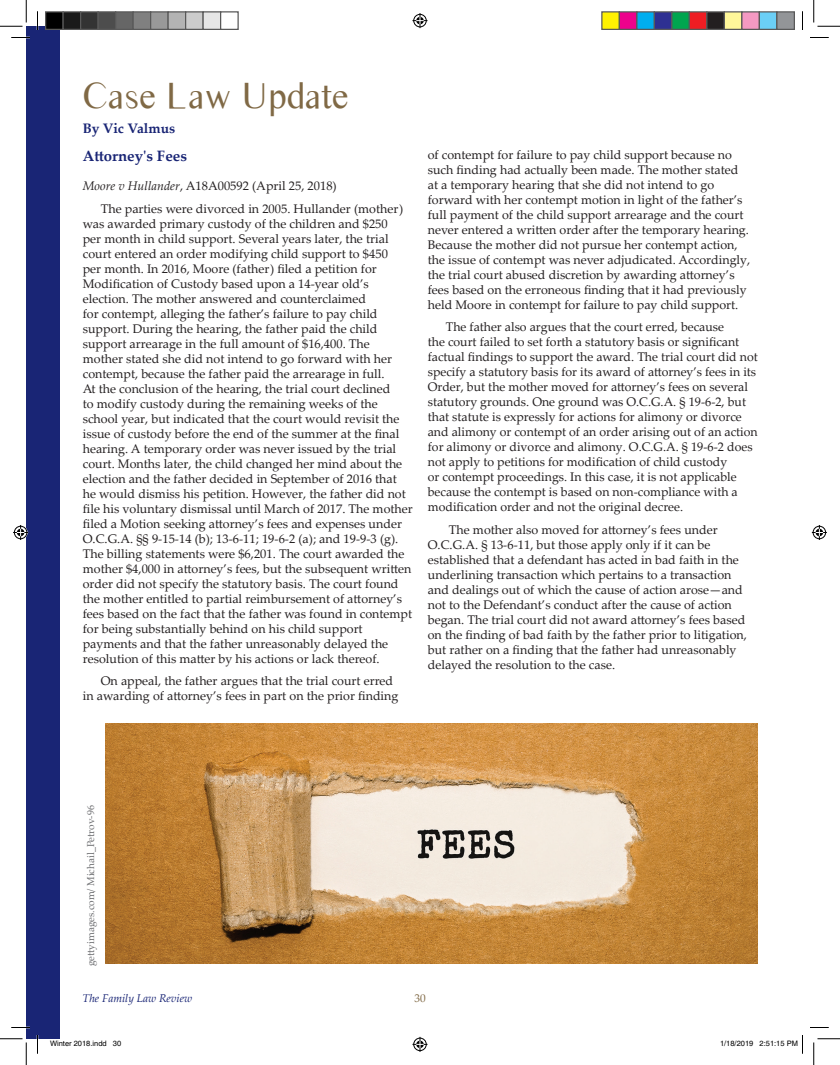
<style>
.page{position:relative;width:840px;height:1065px;background:#fff}
.page>*{position:absolute;margin:0;border:0;box-sizing:border-box;transform-origin:0 0}
.t1{font:37.5px "Times Sans Serif";color:#806945}
.t2{font:700 15px "Palatino Linotype";color:#192575}
.t3{font:700 13.75px "Palatino Linotype";color:#192575}
.t4{font:12.5px/15px "Palatino Linotype";color:#231f20}
.t5{font:italic 11.25px "Palatino Linotype";color:#192575}
.t6{font:11.25px "Palatino Linotype";color:#806945}
.t7{font:10px "Palatino Linotype";color:#6c6d70}
.t8{font:7.5px "Helvetica";color:#000}
.s1{font-style:italic}
</style>
<div class="page">
<div style="left:26px;top:26px;width:34px;height:1013px;background:#192575"></div>
<img style="left:105px;top:724px;width:653px;height:240px">
<svg style="left:11px;top:37px;width:19px;height:1px"></svg>
<svg style="left:810px;top:37px;width:19px;height:1px"></svg>
<svg style="left:11px;top:1027px;width:19px;height:1px"></svg>
<svg style="left:810px;top:1027px;width:19px;height:1px"></svg>
<svg style="left:37px;top:11px;width:1px;height:19px"></svg>
<svg style="left:37px;top:1035px;width:1px;height:19px"></svg>
<svg style="left:802px;top:11px;width:1px;height:19px"></svg>
<svg style="left:0;top:0;width:27px;height:27px"></svg>
<svg style="left:0;top:1039px;width:27px;height:26px"></svg>
<svg style="left:814px;top:0;width:26px;height:27px"></svg>
<svg style="left:814px;top:1039px;width:26px;height:26px"></svg>
<svg style="left:412px;top:13px;width:16px;height:15px"></svg>
<svg style="left:412px;top:1037px;width:16px;height:15px"></svg>
<svg style="left:13px;top:525px;width:15px;height:15px"></svg>
<svg style="left:812px;top:525px;width:15px;height:15px"></svg>
<div style="left:46px;top:12px;width:17px;height:17px;background:#000"></div>
<div style="left:45px;top:11px;width:19px;height:19px;border:1px solid #595959"></div>
<div style="left:63px;top:12px;width:18px;height:17px;background:#1a1a1a"></div>
<div style="left:62px;top:11px;width:19px;height:19px;border:1px solid #595959"></div>
<div style="left:81px;top:12px;width:17px;height:17px;background:#333"></div>
<div style="left:80px;top:11px;width:19px;height:19px;border:1px solid #595959"></div>
<div style="left:98px;top:12px;width:18px;height:17px;background:#4d4d4d"></div>
<div style="left:98px;top:11px;width:18px;height:19px;border:1px solid #595959"></div>
<div style="left:116px;top:12px;width:17px;height:17px;background:#666"></div>
<div style="left:115px;top:11px;width:19px;height:19px;border:1px solid #595959"></div>
<div style="left:133px;top:12px;width:18px;height:17px;background:#808080"></div>
<div style="left:132px;top:11px;width:19px;height:19px;border:1px solid #595959"></div>
<div style="left:151px;top:12px;width:17px;height:17px;background:#999"></div>
<div style="left:150px;top:11px;width:19px;height:19px;border:1px solid #595959"></div>
<div style="left:168px;top:12px;width:18px;height:17px;background:#b3b3b3"></div>
<div style="left:168px;top:11px;width:18px;height:19px;border:1px solid #595959"></div>
<div style="left:186px;top:12px;width:17px;height:17px;background:#ccc"></div>
<div style="left:185px;top:11px;width:19px;height:19px;border:1px solid #595959"></div>
<div style="left:203px;top:12px;width:18px;height:17px;background:#e6e6e6"></div>
<div style="left:202px;top:11px;width:19px;height:19px;border:1px solid #595959"></div>
<div style="left:220px;top:11px;width:19px;height:19px;border:1px solid #595959"></div>
<div style="left:602px;top:12px;width:17px;height:17px;background:#fff101"></div>
<div style="left:601px;top:11px;width:19px;height:19px;border:1px solid #595959"></div>
<div style="left:619px;top:12px;width:18px;height:17px;background:#ed028c"></div>
<div style="left:619px;top:11px;width:19px;height:19px;border:1px solid #595959"></div>
<div style="left:637px;top:12px;width:17px;height:17px;background:#00aeef"></div>
<div style="left:636px;top:11px;width:19px;height:19px;border:1px solid #595959"></div>
<div style="left:654px;top:12px;width:18px;height:17px;background:#2e3092"></div>
<div style="left:654px;top:11px;width:18px;height:19px;border:1px solid #595959"></div>
<div style="left:672px;top:12px;width:17px;height:17px;background:#00a54f"></div>
<div style="left:671px;top:11px;width:19px;height:19px;border:1px solid #595959"></div>
<div style="left:689px;top:12px;width:18px;height:17px;background:#ee1d23"></div>
<div style="left:689px;top:11px;width:19px;height:19px;border:1px solid #595959"></div>
<div style="left:707px;top:12px;width:17px;height:17px;background:#231f20"></div>
<div style="left:706px;top:11px;width:19px;height:19px;border:1px solid #595959"></div>
<div style="left:724px;top:12px;width:18px;height:17px;background:#fff79a"></div>
<div style="left:724px;top:11px;width:18px;height:19px;border:1px solid #595959"></div>
<div style="left:742px;top:12px;width:17px;height:17px;background:#f499c2"></div>
<div style="left:741px;top:11px;width:19px;height:19px;border:1px solid #595959"></div>
<div style="left:759px;top:12px;width:18px;height:17px;background:#6bcff6"></div>
<div style="left:759px;top:11px;width:19px;height:19px;border:1px solid #595959"></div>
<div style="left:777px;top:12px;width:17px;height:17px;background:#939598"></div>
<div style="left:776px;top:11px;width:19px;height:19px;border:1px solid #595959"></div>
<svg style="left:802px;top:1035px;width:1px;height:19px"></svg>
<h1 class="t1" style="left:83px;top:70px;width:267px">Case Law Update</h1>
<p class="t3" style="left:83px;top:118px;width:94px">By Vic Valmus</p>
<p class="t2" style="left:83px;top:145px;width:106px">Attorney's Fees</p>
<p class="t4" style="left:101px;top:175px;width:304px;line-height:22.2px;text-indent:-18px"><span class="s1">Moore v Hullander</span>, A18A00592 (April 25, 2018)<br>The parties were divorced in 2005. Hullander (mother)</p>
<p class="t4" style="left:83px;top:215px;width:331px">was awarded primary custody of the children and $250<br>per month in child support. Several years later, the trial court entered an order modifying child support to $450<br>per month. In 2016, Moore (father) filed a petition for Modification of Custody based upon a 14-year old’s election. The mother answered and counterclaimed<br>for contempt, alleging the father’s failure to pay child support. During the hearing, the father paid the child support arrearage in the full amount of $16,400. The mother stated she did not intend to go forward with her contempt, because the father paid the arrearage in full.<br>At the conclusion of the hearing, the trial court declined<br>to modify custody during the remaining weeks of the school year, but indicated that the court would revisit the issue of custody before the end of the summer at the final hearing. A temporary order was never issued by the trial court. Months later, the child changed her mind about the election and the father decided in September of 2016 that he would dismiss his petition. However, the father did not file his voluntary dismissal until March of 2017. The mother filed a Motion seeking attorney’s fees and expenses under O.C.G.A. §§ 9-15-14 (b); 13-6-11; 19-6-2 (a); and 19-9-3 (g).<br>The billing statements were $6,201. The court awarded the mother $4,000 in attorney’s fees, but the subsequent written order did not specify the statutory basis. The court found the mother entitled to partial reimbursement of attorney’s fees based on the fact that the father was found in contempt for being substantially behind on his child support payments and that the father unreasonably delayed the resolution of this matter by his actions or lack thereof.</p>
<p class="t4" style="left:83px;top:673px;width:317px;text-indent:18px">On appeal, the father argues that the trial court erred in awarding of attorney’s fees in part on the prior finding</p>
<p class="t4" style="left:428px;top:147px;width:324px">of contempt for failure to pay child support because no such finding had actually been made. The mother stated at a temporary hearing that she did not intend to go forward with her contempt motion in light of the father’s full payment of the child support arrearage and the court never entered a written order after the temporary hearing.<br>Because the mother did not pursue her contempt action, the issue of contempt was never adjudicated. Accordingly, the trial court abused discretion by awarding attorney’s fees based on the erroneous finding that it had previously held Moore in contempt for failure to pay child support.</p>
<p class="t4" style="left:428px;top:319px;width:332px;text-indent:18px">The father also argues that the court erred, because<br>the court failed to set forth a statutory basis or significant factual findings to support the award. The trial court did not specify a statutory basis for its award of attorney’s fees in its Order, but the mother moved for attorney’s fees on several statutory grounds. One ground was O.C.G.A. § 19-6-2, but that statute is expressly for actions for alimony or divorce and alimony or contempt of an order arising out of an action for alimony or divorce and alimony. O.C.G.A. § 19-6-2 does not apply to petitions for modification of child custody<br>or contempt proceedings. In this case, it is not applicable because the contempt is based on non-compliance with a modification order and not the original decree.</p>
<p class="t4" style="left:428px;top:521px;width:321px;text-indent:21px">The mother also moved for attorney’s fees under O.C.G.A. § 13-6-11, but those apply only if it can be established that a defendant has acted in bad faith in the underlining transaction which pertains to a transaction and dealings out of which the cause of action arose—and not to the Defendant’s conduct after the cause of action began. The trial court did not award attorney’s fees based on the finding of bad faith by the father prior to litigation, but rather on a finding that the father had unreasonably delayed the resolution to the case.</p>
<p class="t7" style="left:84px;top:966px;width:162px;rotate:-90deg">gettyimages.com/ Michail_Petrov-96</p>
<p class="t5" style="left:82px;top:990px;width:111px">The Family Law Review</p>
<p class="t6" style="left:414px;top:990px;width:13px">30</p>
<p class="t8" style="left:50px;top:1039px;width:73px">Winter 2018.indd 30</p>
<p class="t8" style="left:720px;top:1039px;width:79px">1/18/2019 2:51:15 PM</p>
</div>
